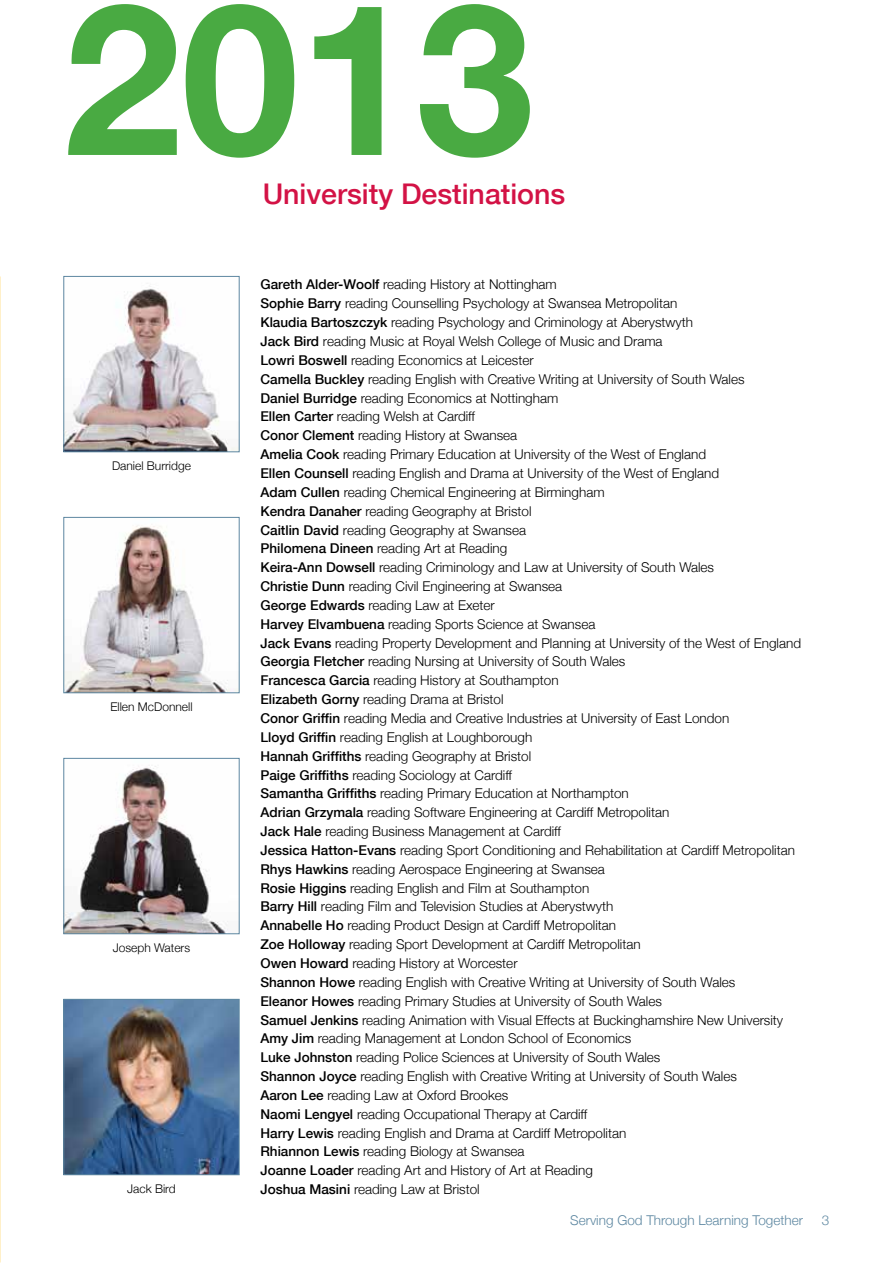
<style>
.page{position:relative;width:893px;height:1263px;background:#fff}
.page>*{position:absolute;margin:0;border:0;box-sizing:border-box;transform-origin:0 0}
.t1{font:700 211.2px "Helvetica Neue";color:#49aa42}
.t2{font:500 28.5px "Helvetica Neue";color:#d31245}
.t3{font:300 13.5px/18.9px "Helvetica Neue";color:#000}
.t4{font:300 13.5px "Helvetica Neue";color:#5d87a1}
.t5{font:300 12px "Helvetica Neue";color:#000}
.s1{font-weight:500}
</style>
<div class="page">
<img style="left:0;top:276px;width:1px;height:200px">
<img style="left:0;top:476px;width:1px;height:200px">
<img style="left:65px;top:286px;width:173px;height:164px">
<div style="left:63px;top:276px;width:177px;height:176px;border:1px solid #5d87a1"></div>
<img style="left:65px;top:525px;width:173px;height:166px">
<div style="left:63px;top:517px;width:177px;height:176px;border:1px solid #5d87a1"></div>
<img style="left:65px;top:766px;width:163px;height:166px">
<div style="left:63px;top:758px;width:177px;height:176px;border:1px solid #5d87a1"></div>
<img style="left:65px;top:1001px;width:173px;height:172px">
<div style="left:63px;top:999px;width:177px;height:176px;border:1px solid #5d87a1"></div>
<h1 class="t1" style="left:64px;top:-86px;width:471px">2013</h1>
<h2 class="t2" style="left:263px;top:171px;width:304px">University Destinations</h2>
<p class="t5" style="left:112px;top:456px;width:80px">Daniel Burridge</p>
<p class="t5" style="left:110px;top:697px;width:84px">Ellen McDonnell</p>
<p class="t5" style="left:113px;top:938px;width:79px">Joseph Waters</p>
<p class="t5" style="left:127px;top:1179px;width:50px">Jack Bird</p>
<p class="t3" style="left:260px;top:274px;width:542px"><span class="s1">Gareth Alder-Woolf</span> reading History at Nottingham<br><span class="s1">Sophie Barry</span> reading Counselling Psychology at Swansea Metropolitan<br><span class="s1">Klaudia Bartoszczyk</span> reading Psychology and Criminology at Aberystwyth<br><span class="s1">Jack Bird</span> reading Music at Royal Welsh College of Music and Drama<br><span class="s1">Lowri Boswell</span> reading Economics at Leicester<br><span class="s1">Camella Buckley</span> reading English with Creative Writing at University of South Wales<br><span class="s1">Daniel Burridge</span> reading Economics at Nottingham<br><span class="s1">Ellen Carter</span> reading Welsh at Cardiff<br><span class="s1">Conor Clement</span> reading History at Swansea<br><span class="s1">Amelia Cook</span> reading Primary Education at University of the West of England<br><span class="s1">Ellen Counsell</span> reading English and Drama at University of the West of England<br><span class="s1">Adam Cullen</span> reading Chemical Engineering at Birmingham<br><span class="s1">Kendra Danaher</span> reading Geography at Bristol<br><span class="s1">Caitlin David</span> reading Geography at Swansea<br><span class="s1">Philomena Dineen</span> reading Art at Reading<br><span class="s1">Keira-Ann Dowsell</span> reading Criminology and Law at University of South Wales<br><span class="s1">Christie Dunn</span> reading Civil Engineering at Swansea<br><span class="s1">George Edwards</span> reading Law at Exeter<br><span class="s1">Harvey Elvambuena</span> reading Sports Science at Swansea<br><span class="s1">Jack Evans</span> reading Property Development and Planning at University of the West of England <span class="s1">Georgia Fletcher</span> reading Nursing at University of South Wales<br><span class="s1">Francesca Garcia</span> reading History at Southampton<br><span class="s1">Elizabeth Gorny</span> reading Drama at Bristol<br><span class="s1">Conor Griffin</span> reading Media and Creative Industries at University of East London<br><span class="s1">Lloyd Griffin</span> reading English at Loughborough<br><span class="s1">Hannah Griffiths</span> reading Geography at Bristol<br><span class="s1">Paige Griffiths</span> reading Sociology at Cardiff<br><span class="s1">Samantha Griffiths</span> reading Primary Education at Northampton<br><span class="s1">Adrian Grzymala</span> reading Software Engineering at Cardiff Metropolitan<br><span class="s1">Jack Hale</span> reading Business Management at Cardiff<br><span class="s1">Jessica Hatton-Evans</span> reading Sport Conditioning and Rehabilitation at Cardiff Metropolitan <span class="s1">Rhys Hawkins</span> reading Aerospace Engineering at Swansea<br><span class="s1">Rosie Higgins</span> reading English and Film at Southampton<br><span class="s1">Barry Hill</span> reading Film and Television Studies at Aberystwyth<br><span class="s1">Annabelle Ho</span> reading Product Design at Cardiff Metropolitan<br><span class="s1">Zoe Holloway</span> reading Sport Development at Cardiff Metropolitan<br><span class="s1">Owen Howard</span> reading History at Worcester<br><span class="s1">Shannon Howe</span> reading English with Creative Writing at University of South Wales<br><span class="s1">Eleanor Howes</span> reading Primary Studies at University of South Wales<br><span class="s1">Samuel Jenkins</span> reading Animation with Visual Effects at Buckinghamshire New University <span class="s1">Amy Jim</span> reading Management at London School of Economics<br><span class="s1">Luke Johnston</span> reading Police Sciences at University of South Wales<br><span class="s1">Shannon Joyce</span> reading English with Creative Writing at University of South Wales<br><span class="s1">Aaron Lee</span> reading Law at Oxford Brookes<br><span class="s1">Naomi Lengyel</span> reading Occupational Therapy at Cardiff<br><span class="s1">Harry Lewis</span> reading English and Drama at Cardiff Metropolitan<br><span class="s1">Rhiannon Lewis</span> reading Biology at Swansea<br><span class="s1">Joanne Loader</span> reading Art and History of Art at Reading<br><span class="s1">Joshua Masini</span> reading Law at Bristol</p>
<p class="t4" style="left:570px;top:1209px;width:234px">Serving God Through Learning Together</p>
<p class="t4" style="left:822px;top:1209px;width:9px">3</p>
</div>
